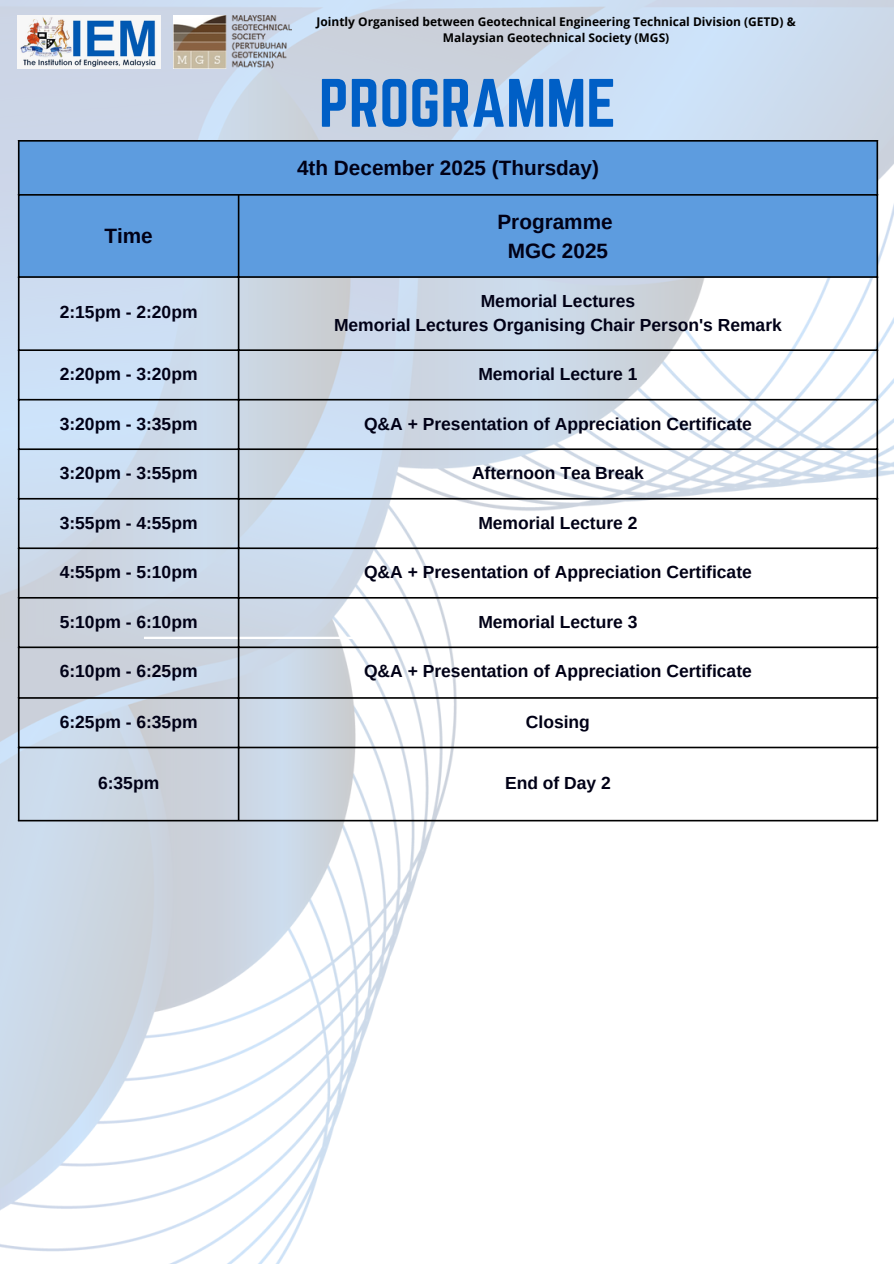
<style>
.page{position:relative;width:894px;height:1264px;background:#fff}
.page>*{position:absolute;margin:0;border:0;box-sizing:border-box;transform-origin:0 0}
.t1{font:59.85px "Norwester";color:#005fc6}
.t2{font:700 20.7px "Arimo";color:#000016}
.t3{font:700 17.4px "Arimo";color:#000016}
.t4{font:700 12px/16px "Open Sans";color:#000;text-align:center}
</style>
<div class="page">
<img style="left:0;top:0;width:893px;height:1263px">
<hr style="left:144px;top:636px;width:221px;height:3px;background:#fff">
<img style="left:18px;top:15px;width:143px;height:53px">
<img style="left:173px;top:15px;width:118px;height:53px">
<div style="left:20px;top:142px;width:856px;height:134px;background:#5d9cdf"></div>
<hr style="left:18px;top:142px;width:2px;height:677px;background:#000">
<hr style="left:238px;top:196px;width:1px;height:623px;background:#000">
<hr style="left:876px;top:142px;width:1px;height:677px;background:#000">
<hr style="left:18px;top:140px;width:859px;height:2px;background:#000">
<hr style="left:18px;top:194px;width:859px;height:2px;background:#000">
<hr style="left:18px;top:276px;width:859px;height:2px;background:#000">
<hr style="left:18px;top:349px;width:859px;height:2px;background:#000">
<hr style="left:18px;top:399px;width:859px;height:1px;background:#000">
<hr style="left:18px;top:448px;width:859px;height:2px;background:#000">
<hr style="left:18px;top:498px;width:859px;height:1px;background:#000">
<hr style="left:18px;top:547px;width:859px;height:2px;background:#000">
<hr style="left:18px;top:597px;width:859px;height:1px;background:#000">
<hr style="left:18px;top:646px;width:859px;height:2px;background:#000">
<hr style="left:18px;top:697px;width:859px;height:1px;background:#000">
<hr style="left:18px;top:746px;width:859px;height:2px;background:#000">
<hr style="left:18px;top:819px;width:859px;height:2px;background:#000">
<p class="t4" style="left:316px;top:13px;width:480px">Jointly Organised between Geotechnical Engineering Technical Division (GETD) &amp;<br>Malaysian Geotechnical Society (MGS)</p>
<p class="t1" style="left:319px;top:67px;width:298px">PROGRAMME</p>
<p class="t2" style="left:104px;top:224px;width:50px">Time</p>
<p class="t3" style="left:60px;top:302px;width:139px">2:15pm - 2:20pm</p>
<p class="t2" style="left:297px;top:157px;width:303px">4th December 2025 (Thursday)</p>
<h1 class="t2" style="left:497px;top:211px;width:117px">Programme</h1>
<p class="t2" style="left:507px;top:239px;width:102px">MGC 2025</p>
<p class="t3" style="left:480px;top:291px;width:156px">Memorial Lectures</p>
<p class="t3" style="left:334px;top:315px;width:449px">Memorial Lectures Organising Chair Person's Remark</p>
<p class="t3" style="left:60px;top:364px;width:139px">2:20pm - 3:20pm</p>
<p class="t3" style="left:478px;top:364px;width:161px">Memorial Lecture 1</p>
<p class="t3" style="left:60px;top:414px;width:139px">3:20pm - 3:35pm</p>
<p class="t3" style="left:364px;top:414px;width:389px">Q&amp;A + Presentation of Appreciation Certificate</p>
<p class="t3" style="left:60px;top:463px;width:139px">3:20pm - 3:55pm</p>
<p class="t3" style="left:472px;top:463px;width:173px">Afternoon Tea Break</p>
<p class="t3" style="left:60px;top:513px;width:139px">3:55pm - 4:55pm</p>
<p class="t3" style="left:478px;top:513px;width:161px">Memorial Lecture 2</p>
<p class="t3" style="left:60px;top:562px;width:139px">4:55pm - 5:10pm</p>
<p class="t3" style="left:364px;top:562px;width:389px">Q&amp;A + Presentation of Appreciation Certificate</p>
<p class="t3" style="left:60px;top:612px;width:139px">5:10pm - 6:10pm</p>
<p class="t3" style="left:478px;top:612px;width:161px">Memorial Lecture 3</p>
<p class="t3" style="left:60px;top:661px;width:139px">6:10pm - 6:25pm</p>
<p class="t3" style="left:364px;top:661px;width:389px">Q&amp;A + Presentation of Appreciation Certificate</p>
<p class="t3" style="left:60px;top:712px;width:139px">6:25pm - 6:35pm</p>
<p class="t3" style="left:525px;top:712px;width:65px">Closing</p>
<p class="t3" style="left:98px;top:773px;width:63px">6:35pm</p>
<p class="t3" style="left:505px;top:773px;width:107px">End of Day 2</p>
</div>
